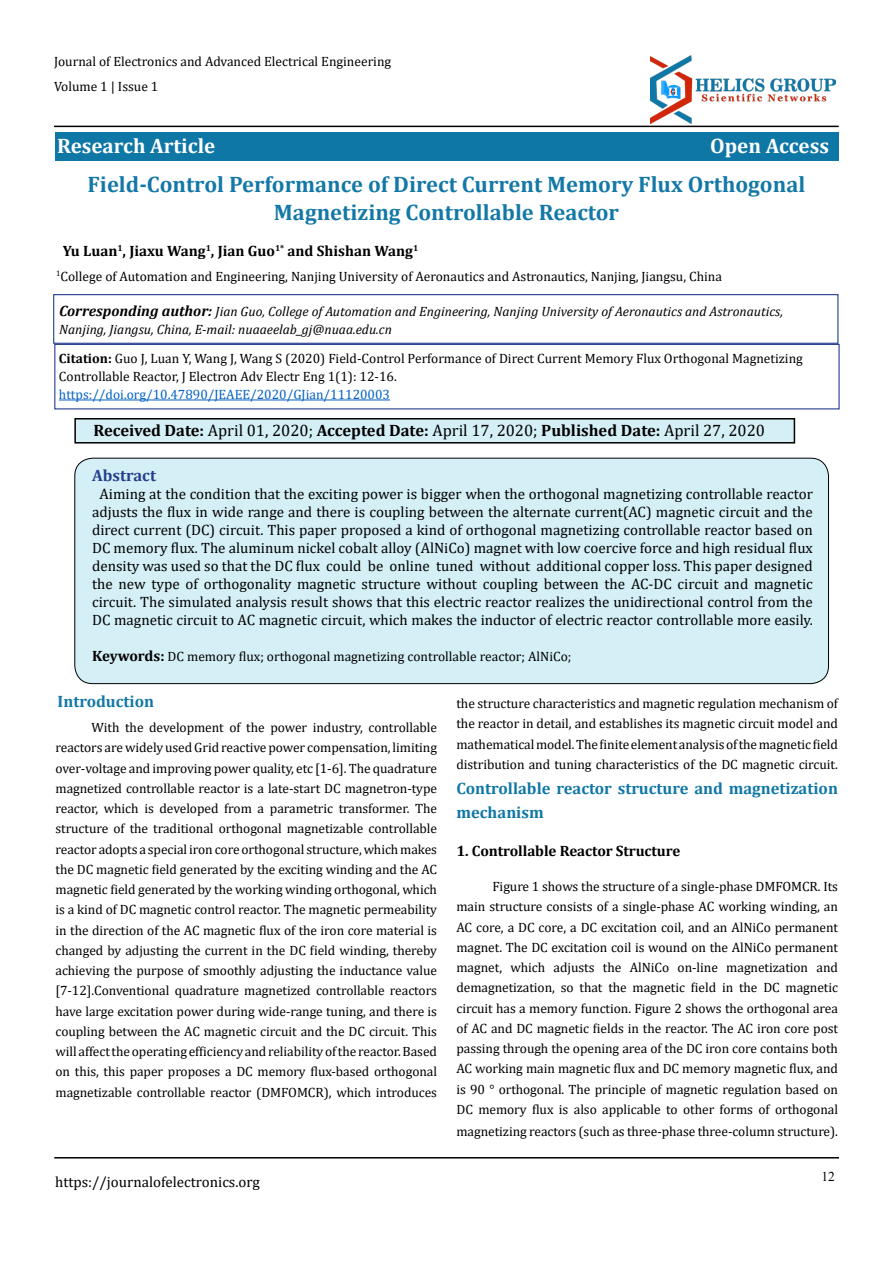
<style>
.page{position:relative;width:893px;height:1263px;background:#fff}
.page>*{position:absolute;margin:0;border:0;box-sizing:border-box;transform-origin:0 0}
.t1{font:700 22.5px/28.5px "Cambria";color:#1378a7;text-align:center}
.t2{font:700 21px "Cambria";color:#fff}
.t3{font:700 16.5px "Cambria";color:#000}
.Body_Text{font:700 16.5px/24.8px "Cambria";color:#0e77a6}
.t4{font:700 16.5px "Cambria";color:#1378a7}
.t5{font:700 16.5px "Cambria";color:#253f8e}
.t6{font:15px/18px "Cambria";color:#000;text-align:center}
.Body_Text-2{font:700 15px "Cambria";letter-spacing:-.005em;color:#000}
.Body_Text-3{font:13.5px/20.2px "Cambria";color:#000;text-align:justify}
.t7{font:italic 13.5px/18px "Cambria";color:#000}
.t8{font:13.5px "Cambria";color:#0563c1}
.t9{font:13.5px "Times New Roman";color:#000}
.s1{font-weight:700;font-size:15px}
.s2{font-weight:700}
.s3{font-weight:400}
</style>
<div class="page">
<div style="left:55px;top:133px;width:783px;height:28px;background:#0e77a6"></div>
<hr style="left:54px;top:126px;width:785px;height:1px;background:#000">
<hr style="left:54px;top:1157px;width:785px;height:1px;background:#000">
<img style="left:651px;top:56px;width:185px;height:67px">
<div style="left:75px;top:458px;width:753px;height:226px;background:#d5eff7;border-radius:18px"></div>
<div style="left:74px;top:458px;width:755px;height:226px;border:1px solid #000;border-radius:18px"></div>
<hr style="left:59px;top:400px;width:331px;height:1px;background:#0563c1">
<div style="left:75px;top:419px;width:719px;height:24px;background:#d5eff7"></div>
<div style="left:74px;top:418px;width:721px;height:25px;border:2px solid #000"></div>
<div style="left:53px;top:294px;width:785px;height:50px;border:1px solid #253f8e"></div>
<div style="left:54px;top:344px;width:786px;height:65px;border:1px solid #253f8e"></div>
<p class="Body_Text-3" style="left:54px;top:48px;width:339px;line-height:25.5px">Journal of Electronics and Advanced Electrical Engineering<br>Volume 1 | Issue 1</p>
<h2 class="t2" style="left:57px;top:131px;width:160px">Research Article</h2>
<h2 class="t2" style="left:710px;top:131px;width:120px">Open Access</h2>
<p class="t1" style="left:88px;top:169px;width:719px">Field-Control Performance of Direct Current Memory Flux Orthogonal<br>Magnetizing Controllable Reactor</p>
<p class="Body_Text-2" style="left:63px;top:240px;width:357px">Yu Luan<sup>1</sup>, Jiaxu Wang<sup>1</sup>, Jian Guo<sup>1*</sup> and Shishan Wang<sup>1</sup></p>
<p class="Body_Text-3" style="left:56px;top:266px;width:667px"><sup>1</sup>College of Automation and Engineering, Nanjing University of Aeronautics and Astronautics, Nanjing, Jiangsu, China</p>
<p class="t7" style="left:59px;top:301px;width:725px"><span class="s1">Corresponding author:</span> Jian Guo, College of Automation and Engineering, Nanjing University of Aeronautics and Astronautics,<br>Nanjing, Jiangsu, China, E-mail: nuaaeelab_gj@nuaa.edu.cn</p>
<p class="Body_Text-3" style="left:59px;top:349px;width:745px;line-height:18px"><span class="s2">Citation:</span> Guo J, Luan Y, Wang J, Wang S (2020) Field-Control Performance of Direct Current Memory Flux Orthogonal Magnetizing<br>Controllable Reactor, J Electron Adv Electr Eng 1(1): 12-16.</p>
<p class="t8" style="left:59px;top:387px;width:333px">https://doi.org/10.47890/JEAEE/2020/GJian/11120003</p>
<p class="t3" style="left:94px;top:419px;width:673px">Received Date: <span class="s3">April 01, 2020;</span> Accepted Date: <span class="s3">April 17, 2020;</span> Published Date: <span class="s3">April 27, 2020</span></p>
<p class="t5" style="left:92px;top:463px;width:65px">Abstract</p>
<p class="t6" style="left:92px;top:485px;width:722px">Aiming at the condition that the exciting power is bigger when the orthogonal magnetizing controllable reactor adjusts the flux in wide range and there is coupling between the alternate current(AC) magnetic circuit and the direct current (DC) circuit. This paper proposed a kind of orthogonal magnetizing controllable reactor based on DC memory flux. The aluminum nickel cobalt alloy (AlNiCo) magnet with low coercive force and high residual flux density was used so that the DC flux could be online tuned without additional copper loss. This paper designed the new type of orthogonality magnetic structure without coupling between the AC-DC circuit and magnetic circuit. The simulated analysis result shows that this electric reactor realizes the unidirectional control from the DC magnetic circuit to AC magnetic circuit, which makes the inductor of electric reactor controllable more easily.</p>
<p class="Body_Text-3" style="left:92px;top:646px;width:481px"><span class="s1">Keywords:</span> DC memory flux; orthogonal magnetizing controllable reactor; AlNiCo;</p>
<p class="t4" style="left:58px;top:690px;width:98px">Introduction</p>
<p class="Body_Text-3" style="left:56px;top:717px;width:383px;text-indent:36px">With the development of the power industry, controllable reactors are widely used Grid reactive power compensation, limiting over-voltage and improving power quality, etc [1-6]. The quadrature magnetized controllable reactor is a late-start DC magnetron-type reactor, which is developed from a parametric transformer. The structure of the traditional orthogonal magnetizable controllable reactor adopts a special iron core orthogonal structure, which makes the DC magnetic field generated by the exciting winding and the AC magnetic field generated by the working winding orthogonal, which is a kind of DC magnetic control reactor. The magnetic permeability in the direction of the AC magnetic flux of the iron core material is changed by adjusting the current in the DC field winding, thereby achieving the purpose of smoothly adjusting the inductance value [7-12].Conventional quadrature magnetized controllable reactors have large excitation power during wide-range tuning, and there is coupling between the AC magnetic circuit and the DC circuit. This will affect the operating efficiency and reliability of the reactor. Based on this, this paper proposes a DC memory flux-based orthogonal magnetizable controllable reactor (DMFOMCR), which introduces</p>
<p class="Body_Text-3" style="left:456px;top:693px;width:383px">the structure characteristics and magnetic regulation mechanism of the reactor in detail, and establishes its magnetic circuit model and mathematical model. The finite element analysis of the magnetic field distribution and tuning characteristics of the DC magnetic circuit.</p>
<p class="Body_Text" style="left:456px;top:775px;width:383px">Controllable reactor structure and magnetization mechanism</p>
<p class="Body_Text-2" style="left:456px;top:840px;width:225px">1. Controllable Reactor Structure</p>
<p class="Body_Text-3" style="left:456px;top:876px;width:383px;text-indent:36px">Figure 1 shows the structure of a single-phase DMFOMCR. Its main structure consists of a single-phase AC working winding, an AC core, a DC core, a DC excitation coil, and an AlNiCo permanent magnet. The DC excitation coil is wound on the AlNiCo permanent magnet, which adjusts the AlNiCo on-line magnetization and demagnetization, so that the magnetic field in the DC magnetic circuit has a memory function. Figure 2 shows the orthogonal area of AC and DC magnetic fields in the reactor. The AC iron core post passing through the opening area of the DC iron core contains both AC working main magnetic flux and DC memory magnetic flux, and is 90 ° orthogonal. The principle of magnetic regulation based on DC memory flux is also applicable to other forms of orthogonal</p>
<p class="Body_Text-3" style="left:456px;top:1121px;width:383px">magnetizing reactors (such as three-phase three-column structure).</p>
<p class="t6" style="left:55px;top:1172px;width:206px">https://journalofelectronics.org</p>
<p class="t9" style="left:821px;top:1167px;width:15px">12</p>
</div>
